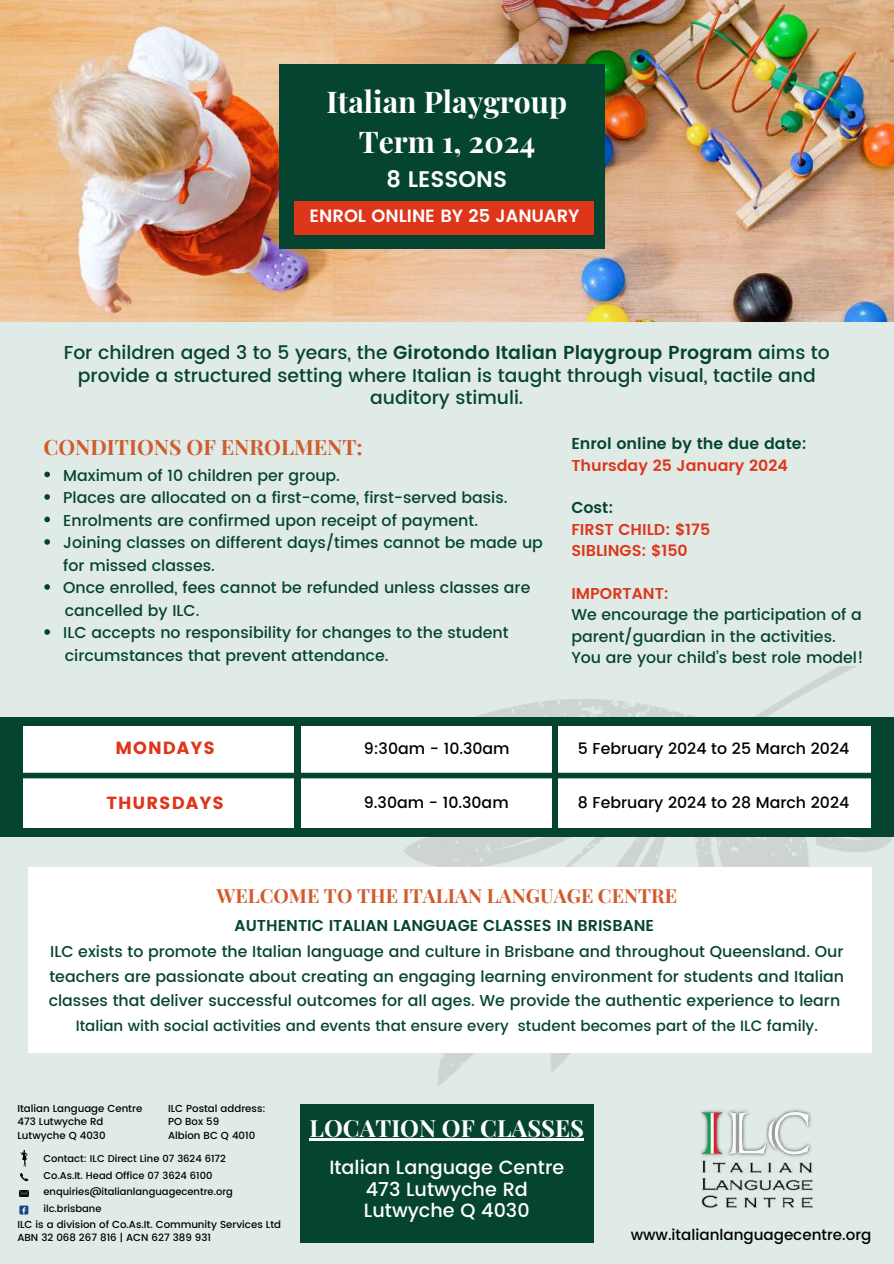
<style>
.page{position:relative;width:894px;height:1264px;background:#fff}
.page>*{position:absolute;margin:0;border:0;box-sizing:border-box;transform-origin:0 0}
.t1{font:700 30px "Playfair Display";color:#fff}
.t2{font:700 23.7px "Playfair Display";color:#fff}
.t3{font:600 22.5px "Poppins";color:#fff}
.t4{font:700 21.15px "Playfair Display";color:#d05c2e}
.t5{font:700 19.5px "Playfair Display";color:#d05c2e}
.t6{font:500 19.2px/21.3px "Poppins";color:#fff;text-align:center}
.t7{font:500 18.75px/22.5px "Poppins";color:#054431;text-align:center}
.t8{font:600 17.7px "Poppins";color:#fff}
.t9{font:17.55px "Poppins";letter-spacing:.06em;color:#de361a}
.t10{font:500 15.75px/22.5px "Poppins";color:#054431}
.t11{font:500 15.75px "Poppins";color:#000}
.t12{font:600 15.75px "Poppins";color:#054431}
.t13{font:600 15.75px/21.3px "Poppins";color:#de361a}
.t14{font:500 15.15px "Poppins";color:#000}
.t15{font:500 15px "Poppins";color:#054431}
.t16{font:500 10.2px/13.6px "Poppins";color:#000}
.t17{font:500 9.9px/16.5px "Poppins";color:#000}
.s1{font-weight:600}
</style>
<div class="page">
<div style="left:0;top:0;width:893px;height:1263px;background:#e0ebe7"></div>
<img style="left:404px;top:666px;width:489px;height:420px">
<img style="left:0;top:0;width:893px;height:321px">
<div style="left:280px;top:64px;width:324px;height:185px;background:#054431"></div>
<div style="left:0;top:717px;width:893px;height:120px;background:#054431"></div>
<div style="left:558px;top:726px;width:313px;height:102px;background:#fff"></div>
<div style="left:24px;top:726px;width:270px;height:102px;background:#fff"></div>
<div style="left:301px;top:726px;width:250px;height:102px;background:#fff"></div>
<div style="left:3px;top:772px;width:887px;height:6px;background:#054431"></div>
<div style="left:294px;top:201px;width:299px;height:33px;background:#de361a"></div>
<div style="left:28px;top:867px;width:843px;height:186px;background:#fff"></div>
<svg style="left:44px;top:471px;width:6px;height:6px"></svg>
<svg style="left:44px;top:494px;width:6px;height:5px"></svg>
<svg style="left:44px;top:516px;width:6px;height:6px"></svg>
<svg style="left:44px;top:539px;width:6px;height:5px"></svg>
<svg style="left:44px;top:584px;width:6px;height:5px"></svg>
<svg style="left:44px;top:629px;width:6px;height:5px"></svg>
<img style="left:701px;top:1109px;width:112px;height:100px">
<div style="left:19px;top:1205px;width:9px;height:9px;background:#1a4789"></div>
<svg style="left:22px;top:1207px;width:4px;height:6px"></svg>
<svg style="left:20px;top:1190px;width:9px;height:5px"></svg>
<svg style="left:20px;top:1173px;width:8px;height:8px"></svg>
<svg style="left:20px;top:1149px;width:8px;height:17px"></svg>
<div style="left:300px;top:1104px;width:293px;height:139px;background:#054431"></div>
<hr style="left:309px;top:1138px;width:275px;height:3px;background:#fff">
<h1 class="t1" style="left:326px;top:81px;width:242px">Italian Playgroup</h1>
<h1 class="t1" style="left:358px;top:120px;width:178px">Term 1, 2024</h1>
<h3 class="t3" style="left:386px;top:166px;width:122px">8 LESSONS</h3>
<p class="t8" style="left:309px;top:206px;width:271px">ENROL ONLINE BY 25 JANUARY</p>
<p class="t7" style="left:64px;top:341px;width:767px">For children aged 3 to 5 years, the <span class="s1">Girotondo Italian Playgroup Program</span> aims to provide a structured setting where Italian is taught through visual, tactile and auditory stimuli.</p>
<h3 class="t4" style="left:43px;top:432px;width:321px">CONDITIONS OF ENROLMENT:</h3>
<p class="t10" style="left:63px;top:464px;width:481px">Maximum of 10 children per group.<br>Places are allocated on a first-come, first-served basis.<br>Enrolments are confirmed upon receipt of payment.<br>Joining classes on different days/times cannot be made up for missed classes.<br>Once enrolled, fees cannot be refunded unless classes are</p>
<p class="t10" style="left:63px;top:621px;width:446px">ILC accepts no responsibility for changes to the student</p>
<p class="t10" style="left:65px;top:599px;width:136px">cancelled by ILC.</p>
<p class="t10" style="left:65px;top:644px;width:325px">circumstances that prevent attendance.</p>
<p class="t12" style="left:571px;top:434px;width:237px">Enrol online by the due date:</p>
<p class="t13" style="left:571px;top:454px;width:218px">Thursday 25 January 2024</p>
<p class="t12" style="left:571px;top:498px;width:43px">Cost:</p>
<p class="t13" style="left:571px;top:518px;width:140px">FIRST CHILD: $175<br>SIBLINGS: $150</p>
<p class="t13" style="left:571px;top:583px;width:99px">IMPORTANT:</p>
<p class="t10" style="left:571px;top:604px;width:294px;line-height:21.3px">We encourage the participation of a parent/guardian in the activities.<br>You are your child’s best role model!</p>
<p class="t9" style="left:115px;top:738px;width:101px">MONDAYS</p>
<p class="t9" style="left:106px;top:792px;width:119px">THURSDAYS</p>
<p class="t11" style="left:363px;top:739px;width:147px">9:30am - 10.30am</p>
<p class="t11" style="left:364px;top:793px;width:146px">9.30am - 10.30am</p>
<p class="t11" style="left:577px;top:739px;width:273px">5 February 2024 to 25 March 2024</p>
<p class="t11" style="left:577px;top:793px;width:273px">8 February 2024 to 28 March 2024</p>
<p class="t5" style="left:216px;top:881px;width:462px">WELCOME TO THE ITALIAN LANGUAGE CENTRE</p>
<p class="t12" style="left:234px;top:916px;width:421px">AUTHENTIC ITALIAN LANGUAGE CLASSES IN BRISBANE</p>
<p class="t10" style="left:49px;top:939px;width:796px;line-height:24.8px;text-align:justify">ILC exists to promote the Italian language and culture in Brisbane and throughout Queensland. Our teachers are passionate about creating an engaging learning environment for students and Italian classes that deliver successful outcomes for all ages. We provide the authentic experience to learn</p>
<p class="t15" style="left:76px;top:1017px;width:743px">Italian with social activities and events that ensure every student becomes part of the ILC family.</p>
<p class="t16" style="left:17px;top:1101px;width:126px">Italian Language Centre<br>473 Lutwyche Rd<br>Lutwyche Q 4030</p>
<p class="t16" style="left:168px;top:1101px;width:99px">ILC Postal address:<br>PO Box 59<br>Albion BC Q 4010</p>
<p class="t17" style="left:43px;top:1150px;width:191px">Contact: ILC Direct Line 07 3624 6172<br>Co.As.It. Head Office 07 3624 6100 enquiries@italianlanguagecentre.org ilc.brisbane</p>
<p class="t16" style="left:17px;top:1217px;width:265px">ILC is a division of Co.As.It. Community Services Ltd<br>ABN 32 068 267 816 | ACN 627 389 931</p>
<h2 class="t2" style="left:309px;top:1110px;width:276px">LOCATION OF CLASSES</h2>
<p class="t6" style="left:329px;top:1157px;width:236px">Italian Language Centre<br>473 Lutwyche Rd<br>Lutwyche Q 4030</p>
<p class="t14" style="left:630px;top:1226px;width:242px">www.italianlanguagecentre.org</p>
</div>
